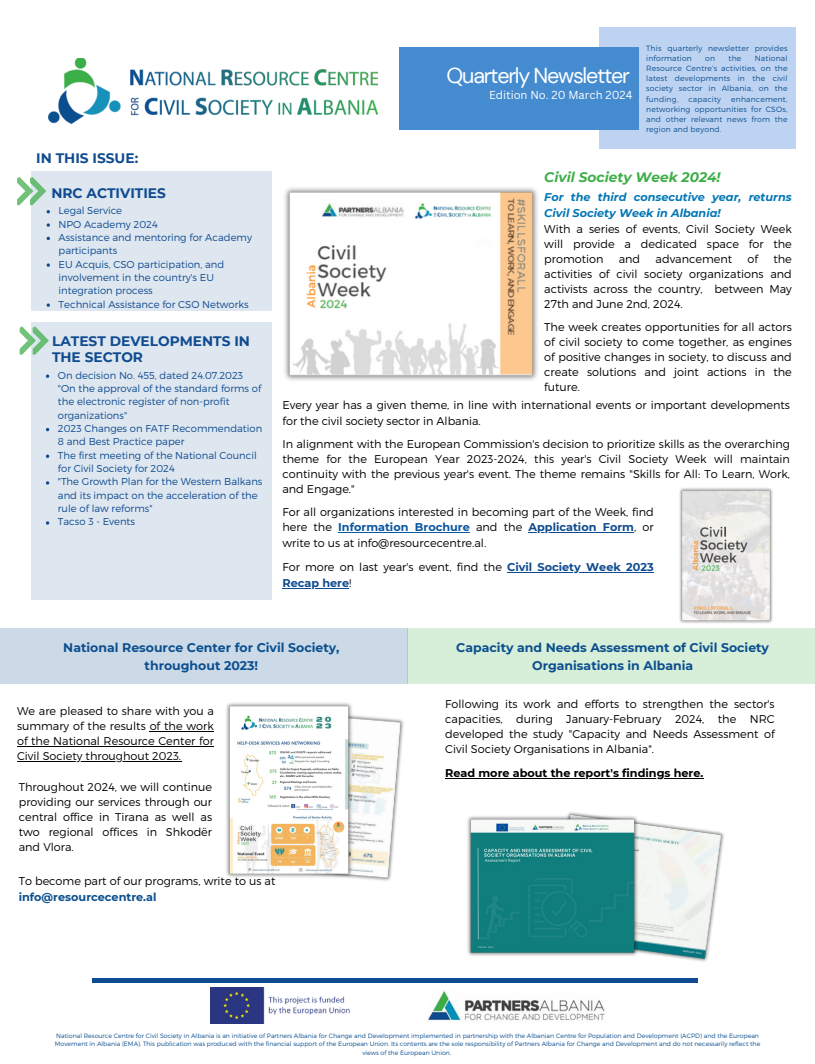
<style>
.page{position:relative;width:815px;height:1064px;background:#fff}
.page>*{position:absolute;margin:0;border:0;box-sizing:border-box;transform-origin:0 0}
.t1{font:21.5px "DM Sans";letter-spacing:-.06em;color:#fff}
.t2{font:700 13.75px/16px "Montserrat";color:#0f4b90}
.t3{font:italic 700 13.75px "Montserrat";color:#3fae48}
.t4{font:700 12.5px/17.8px "Montserrat";color:#0b4f8f;text-align:center}
.t5{font:300 11.25px/15px "Montserrat";color:#000;text-align:justify}
.t6{font:700 11.25px "Montserrat";color:#000}
.t7{font:700 11.25px "Montserrat";color:#0f4b90}
.t8{font:11.25px "Canva Sans";color:#fff}
.t9{font:300 10px/13.4px "Montserrat";color:#0f4b90}
.t10{font:300 7.62px/10.1px "Montserrat";letter-spacing:.02em;color:#0b4f8f;text-align:justify}
.t11{font:300 6.25px/8.2px "Montserrat";color:#0b4f8f;text-align:center}
.s1{font-weight:700;font-style:italic;color:#0277b5}
.s2{font-weight:700;color:#0a57a2}
.s3{font-weight:300;color:#000}
.s4{font-weight:700;color:#0f4b90}
.s5{font-weight:700;color:#0b4f8f}
</style>
<div class="page">
<div style="left:32px;top:172px;width:240px;height:139px;background:#dee6ef"></div>
<div style="left:32px;top:322px;width:240px;height:277px;background:#dee6ef"></div>
<svg style="left:20px;top:326px;width:29px;height:28px"></svg>
<div style="left:407px;top:627px;width:408px;height:56px;background:#d7eed8"></div>
<div style="left:0;top:627px;width:407px;height:56px;background:#ccdae7"></div>
<img style="left:49px;top:58px;width:329px;height:65px">
<div style="left:599px;top:28px;width:197px;height:121px;background:#bdd3f1"></div>
<div style="left:400px;top:47px;width:239px;height:83px;background:#448bcf"></div>
<hr style="left:92px;top:978px;width:605px;height:4px;background:#0f4b90">
<img style="left:210px;top:987px;width:140px;height:36px">
<img style="left:427px;top:991px;width:178px;height:30px">
<img style="left:679px;top:488px;width:94px;height:135px">
<img style="left:284px;top:187px;width:254px;height:194px">
<img style="left:354px;top:715px;width:50px;height:166px">
<img style="left:226px;top:703px;width:128px;height:175px">
<img style="left:569px;top:812px;width:155px;height:150px">
<img style="left:467px;top:813px;width:174px;height:145px">
<hr style="left:150px;top:730px;width:64px;height:1px;background:#000">
<hr style="left:17px;top:745px;width:197px;height:1px;background:#000">
<hr style="left:17px;top:760px;width:164px;height:1px;background:#000">
<svg style="left:17px;top:177px;width:33px;height:36px"></svg>
<svg style="left:47px;top:223px;width:3px;height:4px"></svg>
<svg style="left:47px;top:263px;width:3px;height:4px"></svg>
<svg style="left:47px;top:303px;width:3px;height:4px"></svg>
<svg style="left:46px;top:374px;width:3px;height:4px"></svg>
<svg style="left:46px;top:454px;width:3px;height:4px"></svg>
<hr style="left:445px;top:777px;width:258px;height:1px;background:#000">
<hr style="left:338px;top:532px;width:132px;height:1px;background:#0a57a2">
<hr style="left:528px;top:532px;width:106px;height:1px;background:#0f4b90">
<hr style="left:507px;top:571px;width:146px;height:1px;background:#0f4b90">
<hr style="left:282px;top:587px;width:67px;height:1px;background:#0f4b90">
<p class="t2" style="left:36px;top:150px;width:103px">IN THIS ISSUE:</p>
<p class="t2" style="left:51px;top:185px;width:116px">NRC ACTIVITIES</p>
<p class="t9" style="left:59px;top:203px;width:65px">Legal Service</p>
<h2 class="t9" style="left:59px;top:217px;width:101px">NPO Academy 2024</h2>
<p class="t9" style="left:59px;top:230px;width:195px">Assistance and mentoring for Academy participants</p>
<p class="t9" style="left:59px;top:257px;width:167px">EU Acquis, CSO participation, and involvement in the country's EU integration process</p>
<p class="t9" style="left:59px;top:297px;width:192px">Technical Assistance for CSO Networks</p>
<p class="t2" style="left:52px;top:333px;width:199px">LATEST DEVELOPMENTS IN<br>THE SECTOR</p>
<p class="t9" style="left:58px;top:368px;width:205px">On decision No. 455, dated 24.07.2023 "On the approval of the standard forms of the electronic register of non-profit organizations"</p>
<p class="t9" style="left:58px;top:421px;width:206px">2023 Changes on FATF Recommendation<br>8 and Best Practice paper</p>
<h3 class="t9" style="left:58px;top:448px;width:200px">The first meeting of the National Council for Civil Society for 2024</h3>
<h5 class="t9" style="left:58px;top:474px;width:206px">"The Growth Plan for the Western Balkans and its impact on the acceleration of the rule of law reforms"</h5>
<h5 class="t9" style="left:58px;top:514px;width:79px">Tacso 3 - Events</h5>
<h4 class="t1" style="left:446px;top:61px;width:185px">Quarterly Newsletter</h4>
<p class="t8" style="left:489px;top:86px;width:145px">Edition No. 20 March 2024</p>
<h5 class="t10" style="left:646px;top:42px;width:143px">This quarterly newsletter provides information</h5>
<h5 class="t10" style="left:646px;top:53px;width:143px;text-indent:108px">National Resource Centre’s activities, on the latest developments in the civil society sector in Albania, on the funding,</h5>
<h5 class="t10" style="left:705px;top:53px;width:11px">on</h5>
<h5 class="t10" style="left:728px;top:53px;width:14px">the</h5>
<h5 class="t10" style="left:646px;top:93px;width:143px;text-indent:85px">enhancement, networking opportunities for CSOs, and other relevant news from the region and beyond.</h5>
<h5 class="t10" style="left:688px;top:93px;width:34px">capacity</h5>
<h5 class="t3" style="left:544px;top:168px;width:178px">Civil Society Week 2024!</h5>
<p class="t5" style="left:544px;top:188px;width:249px;line-height:15.5px;text-align:left"><span class="s1">For the third consecutive year, returns<br>Civil Society Week in Albania!<br></span>With a series of events, Civil Society Week will provide a dedicated space for the promotion</p>
<p class="t5" style="left:619px;top:250px;width:23px">and</p>
<p class="t5" style="left:655px;top:250px;width:78px">advancement</p>
<p class="t5" style="left:747px;top:250px;width:12px">of</p>
<p class="t5" style="left:544px;top:250px;width:249px;text-indent:229px">the activities of civil society organizations and activists across the country, between May 27th and June 2nd, 2024.</p>
<h5 class="t5" style="left:544px;top:319px;width:249px">The week creates opportunities for all actors of civil society to come together, as engines of positive changes in society, to discuss and create solutions and joint actions in the future.</h5>
<h5 class="t5" style="left:282px;top:397px;width:509px">Every year has a given theme, in line with international events or important developments for the civil society sector in Albania.</h5>
<h5 class="t5" style="left:282px;top:436px;width:509px">In alignment with the European Commission's decision to prioritize skills as the overarching theme for the European Year 2023-2024, this year's Civil Society Week will maintain continuity with the previous year's event. The theme remains "Skills for All: To Learn, Work, and Engage."</h5>
<p class="t5" style="left:282px;top:504px;width:373px">For all organizations interested in becoming part of the Week, find here the <span class="s2">Information Brochure</span> and the</p>
<p class="t7" style="left:528px;top:520px;width:127px">Application Form<span class="s3">, or</span></p>
<p class="t5" style="left:282px;top:530px;width:373px;line-height:23.5px">write to us at info@resourcecentre.al.<br>For more on last year's event, find the <span class="s4">Civil Society Week 2023</span></p>
<p class="t7" style="left:282px;top:575px;width:71px">Recap here<span class="s3">!</span></p>
<h5 class="t4" style="left:63px;top:638px;width:278px">National Resource Center for Civil Society, throughout 2023!</h5>
<h3 class="t4" style="left:456px;top:638px;width:314px">Capacity and Needs Assessment of Civil Society<br>Organisations in Albania</h3>
<h3 class="t5" style="left:445px;top:696px;width:331px">Following its work and efforts to strengthen the sector's capacities, during January-February 2024, the NRC developed the study "Capacity and Needs Assessment of Civil Society Organisations in Albania".</h3>
<p class="t6" style="left:445px;top:765px;width:260px">Read more about the report's findings here.</p>
<h5 class="t5" style="left:19px;top:778px;width:195px">Throughout 2024, we will continue providing our services through our central office in Tirana as well as two regional offices in Shkodër and Vlora.</h5>
<p class="t5" style="left:17px;top:702px;width:198px">We are pleased to share with you a summary of the results of the work of the National Resource Center for</p>
<p class="t5" style="left:17px;top:747px;width:166px">Civil Society throughout 2023.</p>
<h5 class="t5" style="left:19px;top:872px;width:258px;line-height:16px">To become part of our programs, write to us at <span class="s5">info@resourcecentre.al</span></h5>
<p class="t11" style="left:55px;top:1031px;width:707px">National Resource Centre for Civil Society in Albania is an initiative of Partners Albania for Change and Development implemented in partnership with the Albanian Centre for Population and Development (ACPD) and the European<br>Movement in Albania (EMA). This publication was produced with the financial support of the European Union. Its contents are the sole responsibility of Partners Albania for Change and Development and do not necessarily reflect the views of the European Union.</p>
</div>
